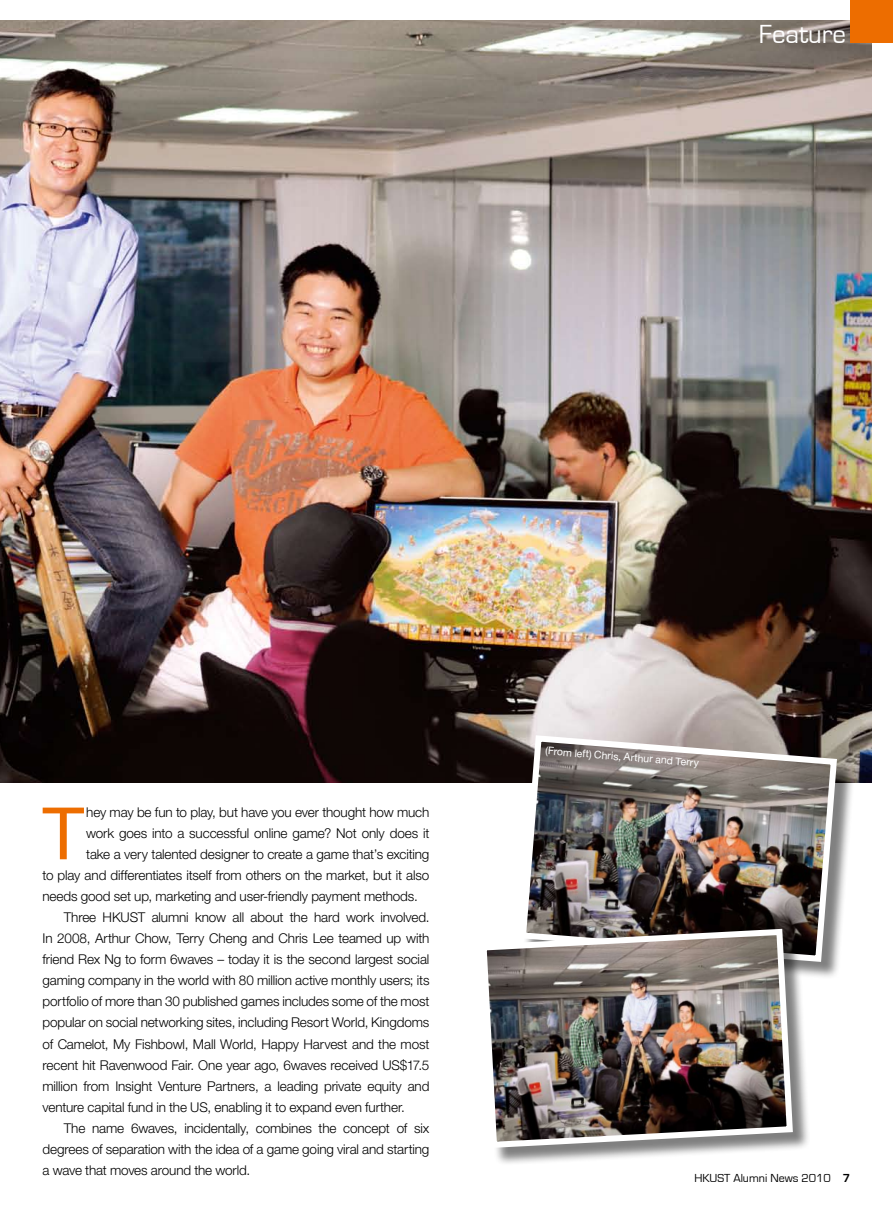
<style>
.page{position:relative;width:893px;height:1217px;background:#fff}
.page>*{position:absolute;margin:0;border:0;box-sizing:border-box;transform-origin:0 0}
.t1{font:72.3px "Helvetica Neue LT Std";color:#ed6d00}
.t2{font:27px "Eurostile";color:#fff}
.t3{font:300 13.5px "Helvetica Neue LT Std";letter-spacing:-.01em;color:#000}
.t4{font:12px "Eurostile";color:#000}
.t5{font:10.5px "Helvetica Neue LT Std";color:#fff}
.s1{font-weight:700}
</style>
<div class="page">
<img style="left:0;top:20px;width:872px;height:761px">
<div style="left:522px;top:737px;width:340px;height:249px;background:#000;opacity:.5"></div>
<img style="left:517px;top:731px;width:323px;height:233px">
<div style="left:483px;top:930px;width:335px;height:242px;background:#000;opacity:.5"></div>
<img style="left:483px;top:925px;width:313px;height:225px">
<div style="left:850px;top:0;width:43px;height:43px;background:#ed6d00"></div>
<h2 class="t2" style="left:759px;top:19px;width:89px">Feature</h2>
<h1 class="t1" style="left:43px;top:790px;width:43px">T</h1>
<p class="t3" style="left:86px;top:804px;width:345px">hey may be fun to play, but have you ever thought how much</p>
<p class="t3" style="left:86px;top:825px;width:345px">work goes into a successful online game? Not only does it</p>
<p class="t3" style="left:86px;top:846px;width:345px">take a very talented designer to create a game that’s exciting</p>
<p class="t3" style="left:43px;top:867px;width:388px">to play and differentiates itself from others on the market, but it also</p>
<p class="t3" style="left:43px;top:888px;width:377px">needs good set up, marketing and user-friendly payment methods.</p>
<p class="t3" style="left:64px;top:909px;width:367px">Three HKUST alumni know all about the hard work involved.</p>
<p class="t3" style="left:43px;top:930px;width:388px">In 2008, Arthur Chow, Terry Cheng and Chris Lee teamed up with</p>
<p class="t3" style="left:43px;top:951px;width:388px">friend Rex Ng to form 6waves – today it is the second largest social</p>
<p class="t3" style="left:43px;top:972px;width:388px">gaming company in the world with 80 million active monthly users; its</p>
<p class="t3" style="left:43px;top:993px;width:388px">portfolio of more than 30 published games includes some of the most</p>
<p class="t3" style="left:43px;top:1014px;width:388px">popular on social networking sites, including Resort World, Kingdoms</p>
<p class="t3" style="left:43px;top:1035px;width:388px">of Camelot, My Fishbowl, Mall World, Happy Harvest and the most</p>
<p class="t3" style="left:43px;top:1056px;width:388px">recent hit Ravenwood Fair. One year ago, 6waves received US$17.5</p>
<p class="t3" style="left:43px;top:1077px;width:388px">million from Insight Venture Partners, a leading private equity and</p>
<p class="t3" style="left:43px;top:1098px;width:364px">venture capital fund in the US, enabling it to expand even further.</p>
<p class="t3" style="left:64px;top:1119px;width:367px">The name 6waves, incidentally, combines the concept of six</p>
<p class="t3" style="left:43px;top:1140px;width:388px">degrees of separation with the idea of a game going viral and starting</p>
<p class="t3" style="left:43px;top:1161px;width:209px">a wave that moves around the world.</p>
<p class="t5" style="left:546px;top:744px;width:155px;rotate:4deg">(From left) Chris, Arthur and Terry</p>
<p class="t4" style="left:694px;top:1171px;width:158px">HKUST Alumni News 2010 <span class="s1">7</span></p>
</div>
